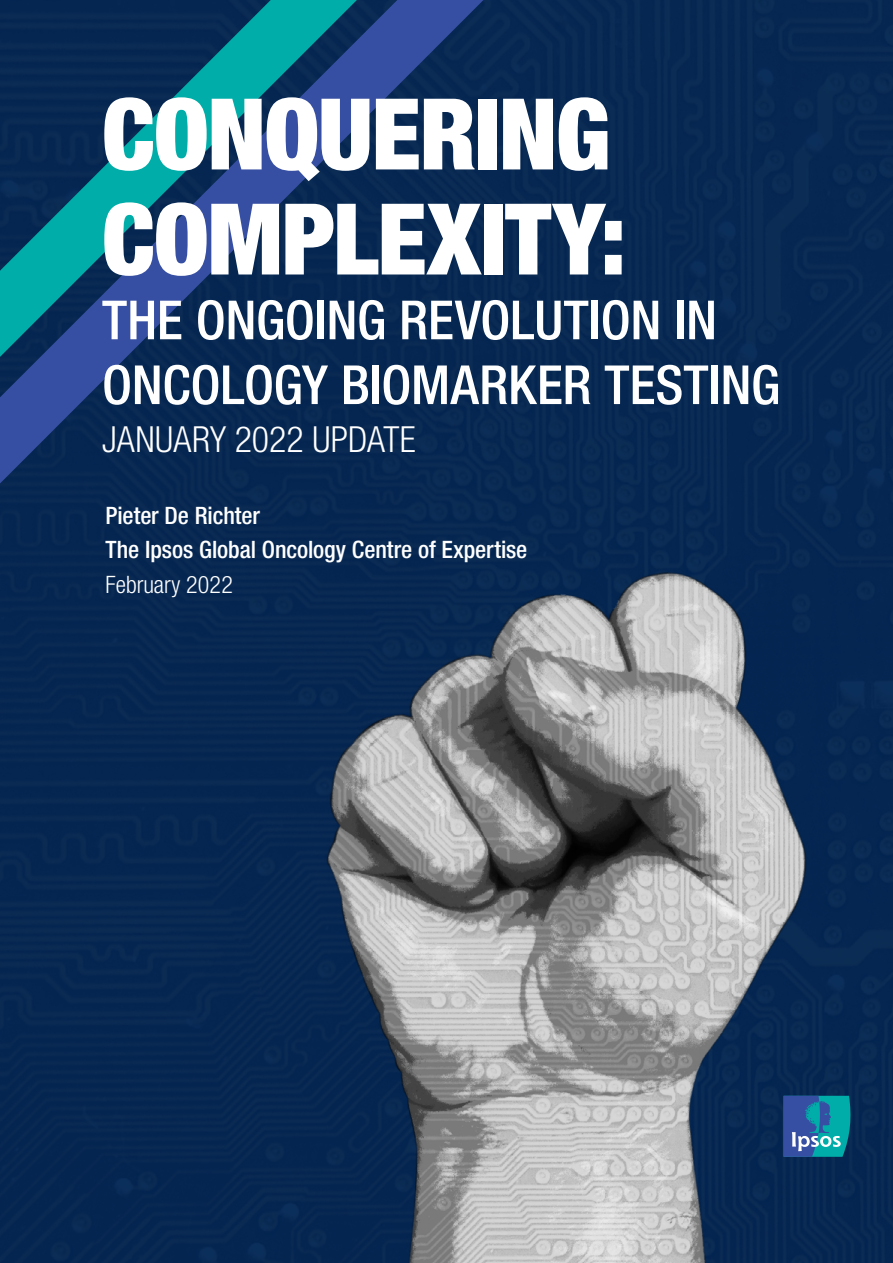
<style>
.page{position:relative;width:893px;height:1263px;background:#062751}
.page>*{position:absolute;margin:0;border:0;box-sizing:border-box;transform-origin:0 0}
.t1{font:900 condensed 99px/105px "Helvetica Neue LT Pro";letter-spacing:-.015em;color:#fff}
.t2{font:500 condensed 54px/64.8px "Helvetica Neue LT Pro";letter-spacing:-.005em;color:#fff}
.t3{font:300 condensed 36px "Helvetica Neue LT Pro";color:#fff}
.t4{font:500 condensed 24px/34.5px "Helvetica Neue LT Pro";letter-spacing:-.005em;color:#fff}
.t5{font:300 condensed 24px "Helvetica Neue LT Pro";letter-spacing:.005em;color:#fff}
</style>
<div class="page">
<img style="left:210px;top:451px;width:683px;height:812px">
<svg style="left:0;top:0;width:483px;height:483px;background:#0d2d5c"></svg>
<svg style="left:0;top:0;width:357px;height:357px;background:#0e4b72"></svg>
<svg style="left:784px;top:1096px;width:66px;height:61px;background:#2d83a9"></svg>
<h1 class="t1" style="left:102px;top:81px;width:526px">CONQUERING<br>COMPLEXITY:</h1>
<h2 class="t2" style="left:102px;top:287px;width:680px">THE ONGOING REVOLUTION IN<br>ONCOLOGY BIOMARKER TESTING</h2>
<h3 class="t3" style="left:102px;top:418px;width:315px">JANUARY 2022 UPDATE</h3>
<p class="t4" style="left:106px;top:497px;width:423px">Pieter De Richter<br>The Ipsos Global Oncology Centre of Expertise</p>
<p class="t5" style="left:106px;top:570px;width:129px">February 2022</p>
</div>
